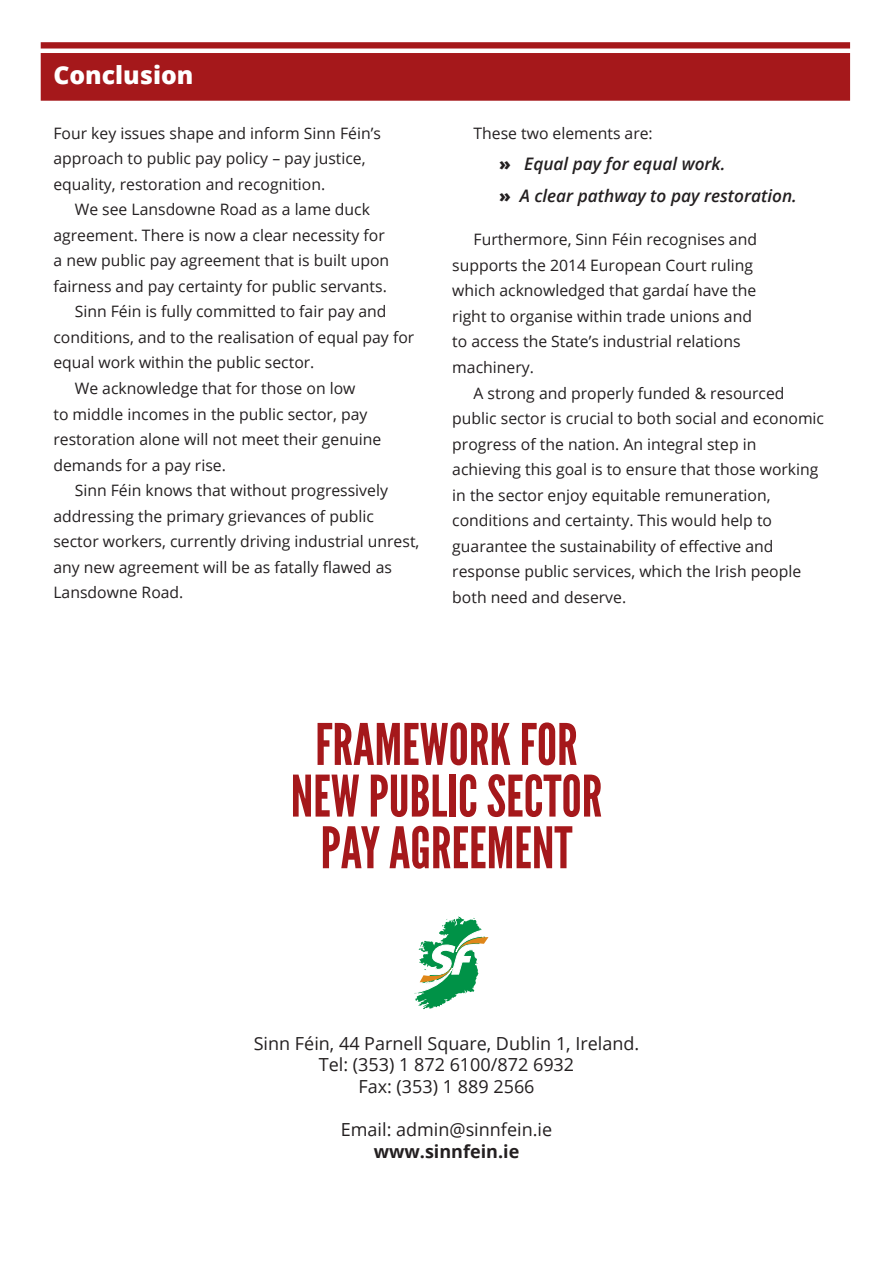
<style>
.page{position:relative;width:893px;height:1263px;background:#fff}
.page>*{position:absolute;margin:0;border:0;box-sizing:border-box;transform-origin:0 0}
.t1{font:57.15px/51.6px "League Gothic";color:#a5181b;text-align:center}
.t2{font:800 24.75px "Open Sans";color:#fff}
.t3{font:18px/21.6px "Open Sans";color:#231f20;text-align:center}
.t4{font:700 18px "Open Sans";color:#231f20}
.t5{font:italic 600 17.25px/31.5px "Open Sans";color:#231f20}
.t6{font:15.75px/25.5px "Open Sans";color:#231f20}
.s1{font-weight:800;font-style:normal}
</style>
<div class="page">
<div style="left:41px;top:42px;width:809px;height:59px;background:#a5181b"></div>
<hr style="left:29px;top:49px;width:847px;height:4px;background:#fff">
<svg style="left:414px;top:916px;width:75px;height:93px"></svg>
<h2 class="t2" style="left:53px;top:56px;width:141px">Conclusion</h2>
<p class="t6" style="left:53px;top:120px;width:329px">Four key issues shape and inform Sinn Féin’s approach to public pay policy – pay justice, equality, restoration and recognition.</p>
<p class="t6" style="left:75px;top:197px;width:297px">We see Lansdowne Road as a lame duck</p>
<p class="t6" style="left:53px;top:222px;width:333px">agreement. There is now a clear necessity for</p>
<p class="t6" style="left:53px;top:248px;width:337px">a new public pay agreement that is built upon</p>
<p class="t6" style="left:53px;top:273px;width:335px">fairness and pay certainty for public servants.</p>
<p class="t6" style="left:75px;top:299px;width:313px">Sinn Féin is fully committed to fair pay and</p>
<p class="t6" style="left:53px;top:324px;width:362px">conditions, and to the realisation of equal pay for</p>
<p class="t6" style="left:53px;top:350px;width:263px">equal work within the public sector.</p>
<p class="t6" style="left:75px;top:375px;width:282px">We acknowledge that for those on low</p>
<p class="t6" style="left:53px;top:401px;width:315px">to middle incomes in the public sector, pay</p>
<p class="t6" style="left:53px;top:426px;width:329px">restoration alone will not meet their genuine</p>
<p class="t6" style="left:53px;top:452px;width:174px">demands for a pay rise.</p>
<p class="t6" style="left:75px;top:477px;width:315px">Sinn Féin knows that without progressively</p>
<p class="t6" style="left:53px;top:503px;width:322px">addressing the primary grievances of public</p>
<p class="t6" style="left:53px;top:528px;width:367px">sector workers, currently driving industrial unrest,</p>
<p class="t6" style="left:53px;top:554px;width:340px">any new agreement will be as fatally flawed as</p>
<p class="t6" style="left:53px;top:579px;width:131px">Lansdowne Road.</p>
<p class="t6" style="left:474px;top:120px;width:181px">These two elements are:</p>
<p class="t5" style="left:499px;top:148px;width:299px"><span class="s1">»</span> Equal pay for equal work.<br><span class="s1">»</span> A clear pathway to pay restoration.</p>
<p class="t6" style="left:452px;top:227px;width:306px;text-indent:21px">Furthermore, Sinn Féin recognises and supports the 2014 European Court ruling which acknowledged that gardaí have the right to organise within trade unions and to access the State’s industrial relations machinery.</p>
<p class="t6" style="left:452px;top:380px;width:373px;text-indent:21px">A strong and properly funded &amp; resourced public sector is crucial to both social and economic progress of the nation. An integral step in achieving this goal is to ensure that those working in the sector enjoy equitable remuneration, conditions and certainty. This would help to guarantee the sustainability of effective and response public services, which the Irish people both need and deserve.</p>
<h1 class="t1" style="left:291px;top:720px;width:313px">FRAMEWORK FOR<br>NEW PUBLIC SECTOR<br>PAY AGREEMENT</h1>
<p class="t3" style="left:254px;top:1032px;width:387px">Sinn Féin, 44 Parnell Square, Dublin 1, Ireland.<br>Tel: (353) 1 872 6100/872 6932<br>Fax: (353) 1 889 2566</p>
<p class="t3" style="left:341px;top:1118px;width:213px">Email: admin@sinnfein.ie</p>
<p class="t4" style="left:374px;top:1138px;width:147px">www.sinnfein.ie</p>
</div>
